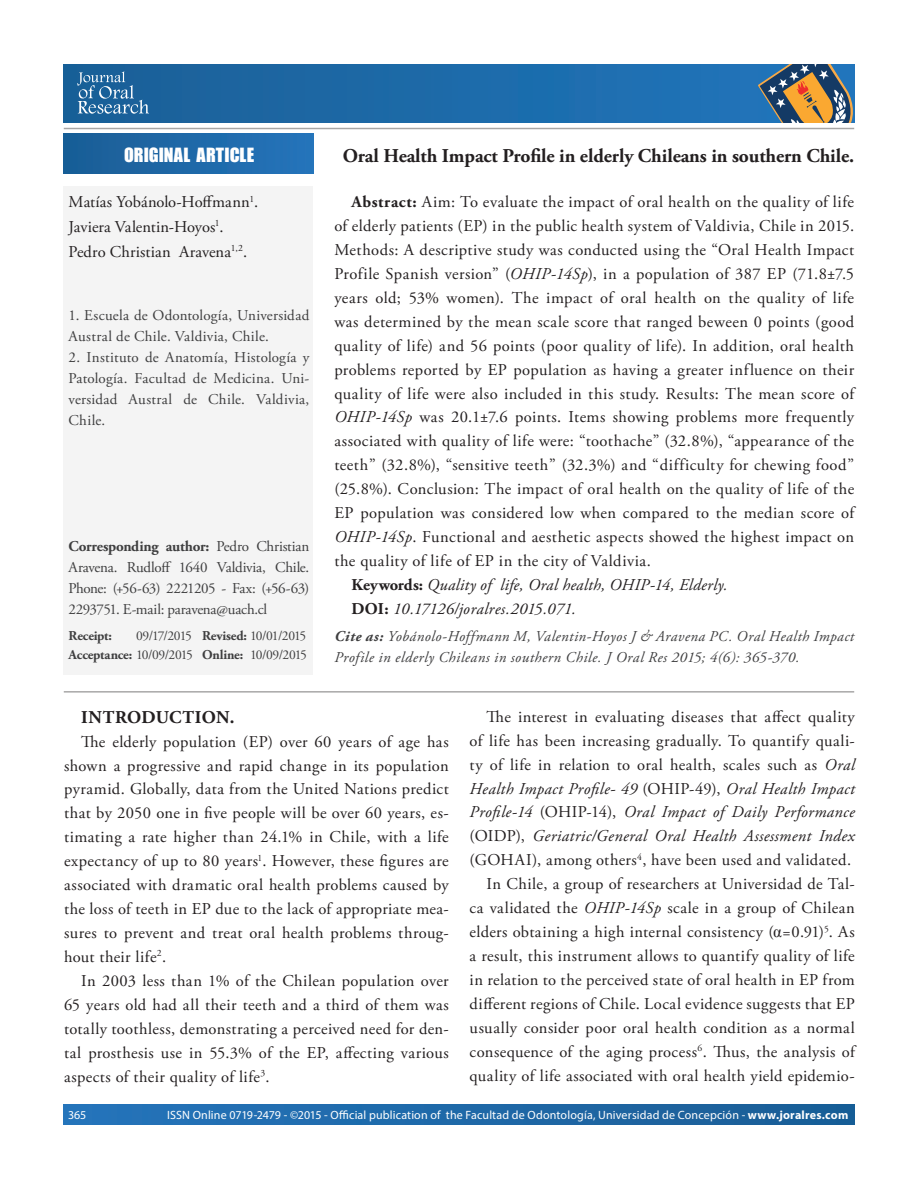
<style>
.page{position:relative;width:918px;height:1188px;background:#fff}
.page>*{position:absolute;margin:0;border:0;box-sizing:border-box;transform-origin:0 0}
.t1{font:700 19.5px "Adobe Garamond Pro";letter-spacing:-.005em;color:#231f20}
.t2{font:18px "Impact";color:#fff}
.texto_parrafos_inter{font:700 18px "Adobe Garamond Pro";letter-spacing:.01em;color:#231f20}
.texto_parrafos_inter-2{font:16.5px/23.9px "Adobe Garamond Pro";letter-spacing:.02em;color:#231f20;text-align:justify}
.texto_parrafos_inter-3{font:italic 16.5px "Adobe Garamond Pro";letter-spacing:.015em;color:#231f20}
.texto_parrafos_inter-4{font:16.5px "Adobe Garamond Pro";color:#231f20}
.texto_parrafos_inter-5{font:16.5px "Adobe Garamond Pro";letter-spacing:-.005em;color:#231f20}
.t3{font:15px/21px "Adobe Garamond Pro";letter-spacing:.01em;color:#3e3e3f;text-align:justify}
.t4{font:italic 15px/21px "Adobe Garamond Pro";letter-spacing:.03em;color:#3e3e3f}
.t5{font:13.5px "Adobe Garamond Pro";letter-spacing:-.07em;color:#3e3e3f}
.t6{font:700 13.5px "Adobe Garamond Pro";letter-spacing:-.015em;color:#3e3e3f}
.t7{font:12px "Myriad Pro";letter-spacing:.01em;color:#fff}
.s1{font-weight:700}
.s2{font-style:italic}
.s3{font-weight:700;font-style:normal}
.s4{font-family:"Times New Roman"}
</style>
<div class="page">
<svg style="left:64px;top:64px;width:693px;height:59px;background:#1c69a8"></svg>
<svg style="left:77px;top:71px;width:72px;height:43px;background:#407baa"></svg>
<svg style="left:757px;top:64px;width:98px;height:59px;background:#6c7574"></svg>
<svg style="left:63px;top:127px;width:792px;height:7px"></svg>
<div style="left:64px;top:134px;width:249px;height:40px;background:linear-gradient(to right,#195d95,#2574bb)"></div>
<div style="left:64px;top:186px;width:249px;height:488px;background:#f4f4f4"></div>
<hr style="left:64px;top:691px;width:790px;height:2px;background:#231f20">
<hr style="left:64px;top:128px;width:790px;height:1px;background:#231f20">
<div style="left:64px;top:1105px;width:790px;height:19px;background:linear-gradient(to right,#2574bb,#195d95)"></div>
<p class="t2" style="left:124px;top:141px;width:131px">ORIGINAL ARTICLE</p>
<p class="texto_parrafos_inter-4" style="left:69px;top:192px;width:191px">Matías Yobánolo-Hoffmann<sup>1</sup>.</p>
<p class="texto_parrafos_inter-5" style="left:69px;top:217px;width:156px">Javiera Valentin-Hoyos<sup>1</sup>.</p>
<p class="texto_parrafos_inter-2" style="left:69px;top:240px;width:180px">Pedro Christian Aravena<sup>1,2</sup>.</p>
<p class="t3" style="left:69px;top:305px;width:242px">1. Escuela de Odontología, Universidad<br>Austral de Chile. Valdivia, Chile.</p>
<p class="t3" style="left:69px;top:347px;width:242px">2. Instituto de Anatomía, Histología y Patología. Facultad de Medicina. Uni&shy;versidad Austral de Chile. Valdivia, Chile.</p>
<p class="t3" style="left:69px;top:537px;width:242px"><span class="s1">Corresponding author:</span> Pedro Christian Aravena. Rudloff 1640 Valdivia, Chile.<br>Phone: (+56-63) 2221205 - Fax: (+56-63)<br>2293751. E-mail: paravena@uach.cl</p>
<p class="t6" style="left:69px;top:628px;width:45px">Receipt:</p>
<p class="t5" style="left:136px;top:628px;width:172px">09/17/2015 <span class="s1">Revised:</span> 10/01/2015</p>
<p class="t5" style="left:69px;top:647px;width:240px"><span class="s1">Acceptance:</span> 10/09/2015 <span class="s1">Online:</span> 10/09/2015</p>
<p class="t1" style="left:343px;top:144px;width:513px">Oral Health Impact Profile in elderly Chileans in southern Chile.</p>
<p class="texto_parrafos_inter-2" style="left:334px;top:190px;width:521px;text-indent:17px"><span class="s1">Abstract:</span> Aim: To evaluate the impact of oral health on the quality of life of elderly patients (EP) in the public health system of Valdivia, Chile in 2015.<br>Methods: A descriptive study was conducted using the “Oral Health Impact Profile Spanish version” (<span class="s2">OHIP-14Sp</span>), in a population of 387 EP (71.8±7.5 years old; 53% women). The impact of oral health on the quality of life was determined by the mean scale score that ranged beween 0 points (good quality of life) and 56 points (poor quality of life). In addition, oral health problems reported by EP population as having a greater influence on their quality of life were also included in this study. Results: The mean score of <span class="s2">OHIP-14Sp</span> was 20.1±7.6 points. Items showing problems more frequently associated with quality of life were: “toothache” (32.8%), “appearance of the teeth” (32.8%), “sensitive teeth” (32.3%) and “difficulty for chewing food” (25.8%). Conclusion: The impact of oral health on the quality of life of the EP population was considered low when compared to the median score of <span class="s2">OHIP-14Sp</span>. Functional and aesthetic aspects showed the highest impact on the quality of life of EP in the city of Valdivia.</p>
<p class="texto_parrafos_inter-3" style="left:351px;top:575px;width:378px"><span class="s3">Keywords:</span> Quality of life, Oral health, OHIP-14, Elderly.</p>
<p class="texto_parrafos_inter-3" style="left:351px;top:599px;width:226px"><span class="s3">DOI:</span> 10.17126/joralres.2015.071.</p>
<p class="t4" style="left:334px;top:626px;width:521px"><span class="s1">Cite as:</span> Yobánolo-Hoffmann M, Valentin-Hoyos J &amp; Aravena PC. Oral Health Impact<br>Profile in elderly Chileans in southern Chile. J Oral Res 2015; 4(6): 365-370.</p>
<p class="texto_parrafos_inter" style="left:81px;top:707px;width:155px">INTRODUCTION.</p>
<p class="texto_parrafos_inter-2" style="left:64px;top:730px;width:386px;text-indent:17px">The elderly population (EP) over 60 years of age has shown a progressive and rapid change in its population pyramid. Globally, data from the United Nations predict that by 2050 one in five people will be over 60 years, es&shy;timating a rate higher than 24.1% in Chile, with a life expectancy of up to 80 years<sup>1</sup>. However, these figures are associated with dramatic oral health problems caused by the loss of teeth in EP due to the lack of appropriate mea&shy;sures to prevent and treat oral health problems throug&shy;hout their life<sup>2</sup>.</p>
<p class="texto_parrafos_inter-2" style="left:64px;top:969px;width:386px;text-indent:17px">In 2003 less than 1% of the Chilean population over 65 years old had all their teeth and a third of them was totally toothless, demonstrating a perceived need for den&shy;tal prosthesis use in 55.3% of the EP, affecting various aspects of their quality of life<sup>3</sup>.</p>
<p class="texto_parrafos_inter-2" style="left:470px;top:705px;width:387px;text-indent:17px">The interest in evaluating diseases that affect quality of life has been increasing gradually. To quantify quali&shy;ty of life in relation to oral health, scales such as <span class="s2">Oral Health Impact Profile- 49</span> (OHIP-49), <span class="s2">Oral Health Impact Profile-14</span> (OHIP-14), <span class="s2">Oral Impact of Daily Performance </span>(OIDP), <span class="s2">Geriatric/General Oral Health Assessment Index </span>(GOHAI), among others<sup>4</sup>, have been used and validated.</p>
<p class="texto_parrafos_inter-2" style="left:470px;top:873px;width:387px;text-indent:17px">In Chile, a group of researchers at Universidad de Tal&shy;ca validated the <span class="s2">OHIP-14Sp</span> scale in a group of Chilean elders obtaining a high internal consistency (<span class="s4">α</span>=0.91)<sup>5</sup>. As a result, this instrument allows to quantify quality of life in relation to the perceived state of oral health in EP from different regions of Chile. Local evidence suggests that EP usually consider poor oral health condition as a normal consequence of the aging process<sup>6</sup>. Thus, the analysis of quality of life associated with oral health yield epidemio-</p>
<p class="t7" style="left:68px;top:1107px;width:20px">365</p>
<p class="t7" style="left:167px;top:1107px;width:683px">ISSN Online 0719-2479 - ©2015 - Official publication of the Facultad de Odontología, Universidad de Concepción - <span class="s1">www.joralres.com</span></p>
</div>
